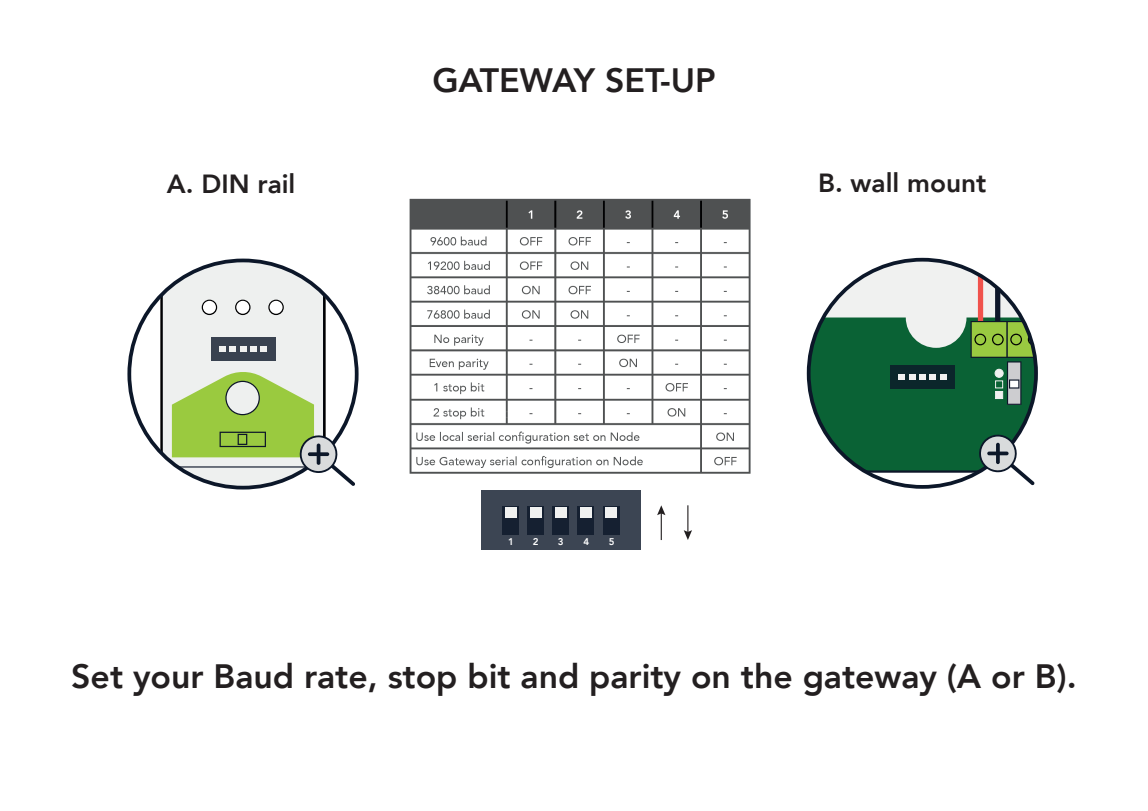
<style>
.page{position:relative;width:1148px;height:811px;background:#fff}
.page>*{position:absolute;margin:0;border:0;box-sizing:border-box;transform-origin:0 0}
.t1{font:800 33.75px "Avenir";color:#231f20}
.t2{font:800 26.25px "Avenir";color:#231f20}
.t3{font:800 9.75px "Avenir";color:#fff}
</style>
<div class="page">
<svg style="left:161px;top:260px;width:194px;height:228px"></svg>
<img style="left:409px;top:198px;width:342px;height:276px">
<svg style="left:821px;top:260px;width:202px;height:57px"></svg>
<svg style="left:994px;top:274px;width:6px;height:43px"></svg>
<div style="left:977px;top:274px;width:5px;height:53px;background:#f0524c"></div>
<svg style="left:808px;top:317px;width:227px;height:168px"></svg>
<div style="left:481px;top:490px;width:159px;height:59px;background:#3c4553"></div>
<svg style="left:502px;top:506px;width:16px;height:29px"></svg>
<svg style="left:552px;top:506px;width:16px;height:29px"></svg>
<div style="left:603px;top:506px;width:16px;height:29px;background:#152031"></div>
<svg style="left:577px;top:506px;width:16px;height:29px"></svg>
<svg style="left:527px;top:506px;width:16px;height:29px"></svg>
<div style="left:504px;top:508px;width:12px;height:10px;background:#f0f1f0"></div>
<div style="left:554px;top:508px;width:12px;height:10px;background:#f0f1f0"></div>
<div style="left:605px;top:508px;width:12px;height:10px;background:#f0f1f0"></div>
<div style="left:580px;top:508px;width:11px;height:10px;background:#f0f1f0"></div>
<div style="left:529px;top:508px;width:12px;height:10px;background:#f0f1f0"></div>
<svg style="left:657px;top:505px;width:8px;height:35px"></svg>
<svg style="left:683px;top:505px;width:9px;height:35px"></svg>
<p class="t1" style="left:432px;top:54px;width:285px">GATEWAY SET-UP</p>
<p class="t2" style="left:167px;top:163px;width:130px">A. DIN rail</p>
<p class="t2" style="left:817px;top:162px;width:170px">B. wall mount</p>
<p class="t3" style="left:508px;top:534px;width:7px">1</p>
<p class="t3" style="left:532px;top:534px;width:7px">2</p>
<p class="t3" style="left:557px;top:534px;width:7px">3</p>
<p class="t3" style="left:583px;top:534px;width:7px">4</p>
<p class="t3" style="left:608px;top:534px;width:7px">5</p>
<p class="t1" style="left:71px;top:650px;width:1006px">Set your Baud rate, stop bit and parity on the gateway (A or B).</p>
</div>
